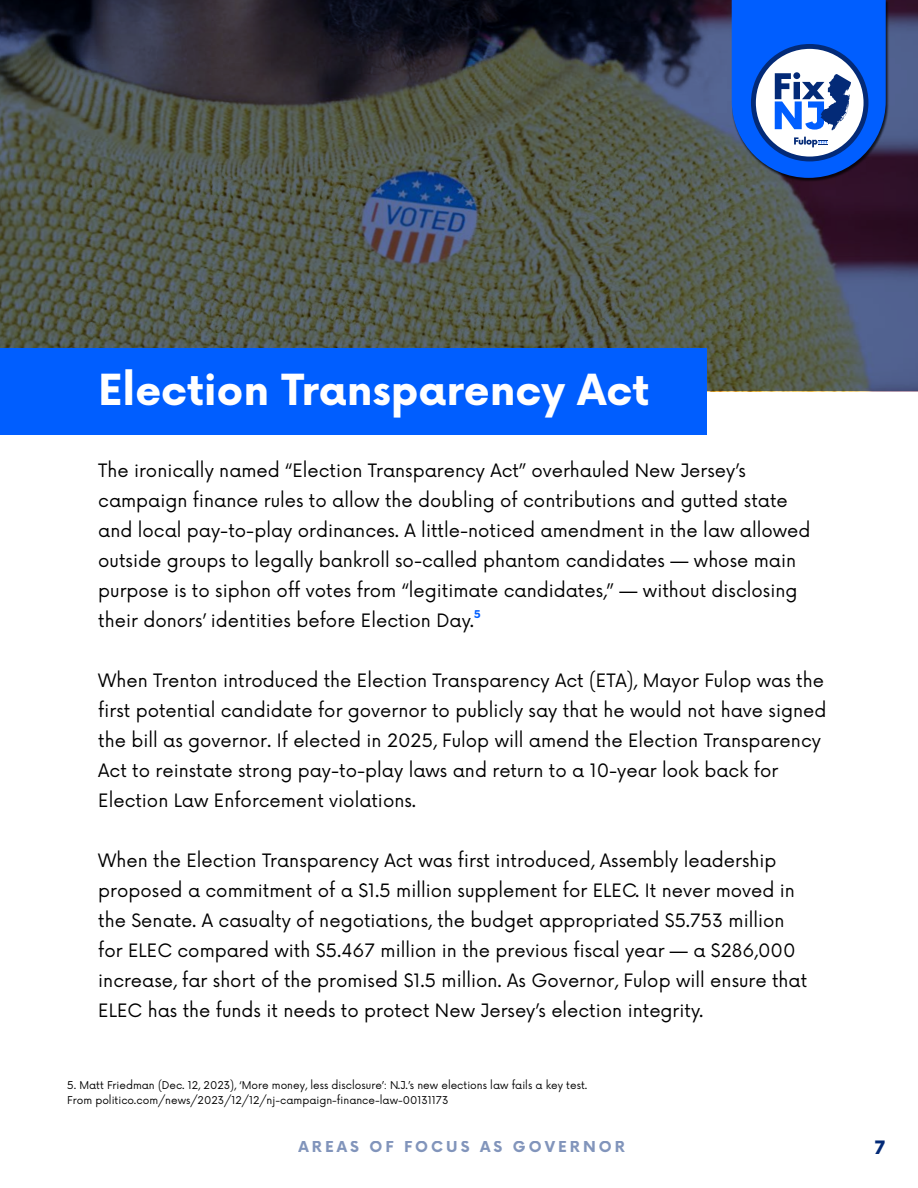
<style>
.page{position:relative;width:918px;height:1188px;background:#fff}
.page>*{position:absolute;margin:0;border:0;box-sizing:border-box;transform-origin:0 0}
.t1{font:700 41.7px "Now";color:#fff}
.t2{font:18px/30px "Now";color:#000}
.t3{font:900 18px "Now";color:#032a77}
.t4{font:700 15px "Now";letter-spacing:.2em;color:#032a77}
.t5{font:10.5px/15px "Now";color:#000}
.t6{font:700 10.5px "Now";color:#005eff}
</style>
<div class="page">
<svg style="left:0;top:0;width:918px;height:391px;background:#474c4a"></svg>
<div style="left:0;top:348px;width:707px;height:87px;background:#005eff"></div>
<div style="left:732px;top:0;width:157px;height:182px;background:#000;opacity:.75"></div>
<svg style="left:732px;top:0;width:154px;height:178px"></svg>
<h1 class="t1" style="left:98px;top:359px;width:552px">Election Transparency Act</h1>
<p class="t2" style="left:98px;top:454px;width:714px">The ironically named “Election Transparency Act” overhauled New Jersey’s campaign finance rules to allow the doubling of contributions and gutted state and local pay-to-play ordinances. A little-noticed amendment in the law allowed outside groups to legally bankroll so-called phantom candidates — whose main purpose is to siphon off votes from “legitimate candidates,” — without disclosing their donors’ identities before Election Day.</p>
<p class="t6" style="left:474px;top:606px;width:8px">5</p>
<p class="t2" style="left:98px;top:664px;width:730px">When Trenton introduced the Election Transparency Act (ETA), Mayor Fulop was the first potential candidate for governor to publicly say that he would not have signed the bill as governor. If elected in 2025, Fulop will amend the Election Transparency Act to reinstate strong pay-to-play laws and return to a 10-year look back for Election Law Enforcement violations.</p>
<p class="t2" style="left:98px;top:844px;width:710px">When the Election Transparency Act was first introduced, Assembly leadership proposed a commitment of a $1.5 million supplement for ELEC. It never moved in the Senate. A casualty of negotiations, the budget appropriated $5.753 million for ELEC compared with $5.467 million in the previous fiscal year — a $286,000 increase, far short of the promised $1.5 million. As Governor, Fulop will ensure that ELEC has the funds it needs to protect New Jersey’s election integrity.</p>
<p class="t5" style="left:67px;top:1077px;width:522px">5. Matt Friedman (Dec. 12, 2023), ‘More money, less disclosure’: N.J.’s new elections law fails a key test.<br>From politico.com/news/2023/12/12/nj-campaign-finance-law-00131173</p>
<p class="t4" style="left:299px;top:1136px;width:328px">AREAS OF FOCUS AS GOVERNOR</p>
<p class="t3" style="left:875px;top:1135px;width:12px">7</p>
</div>
